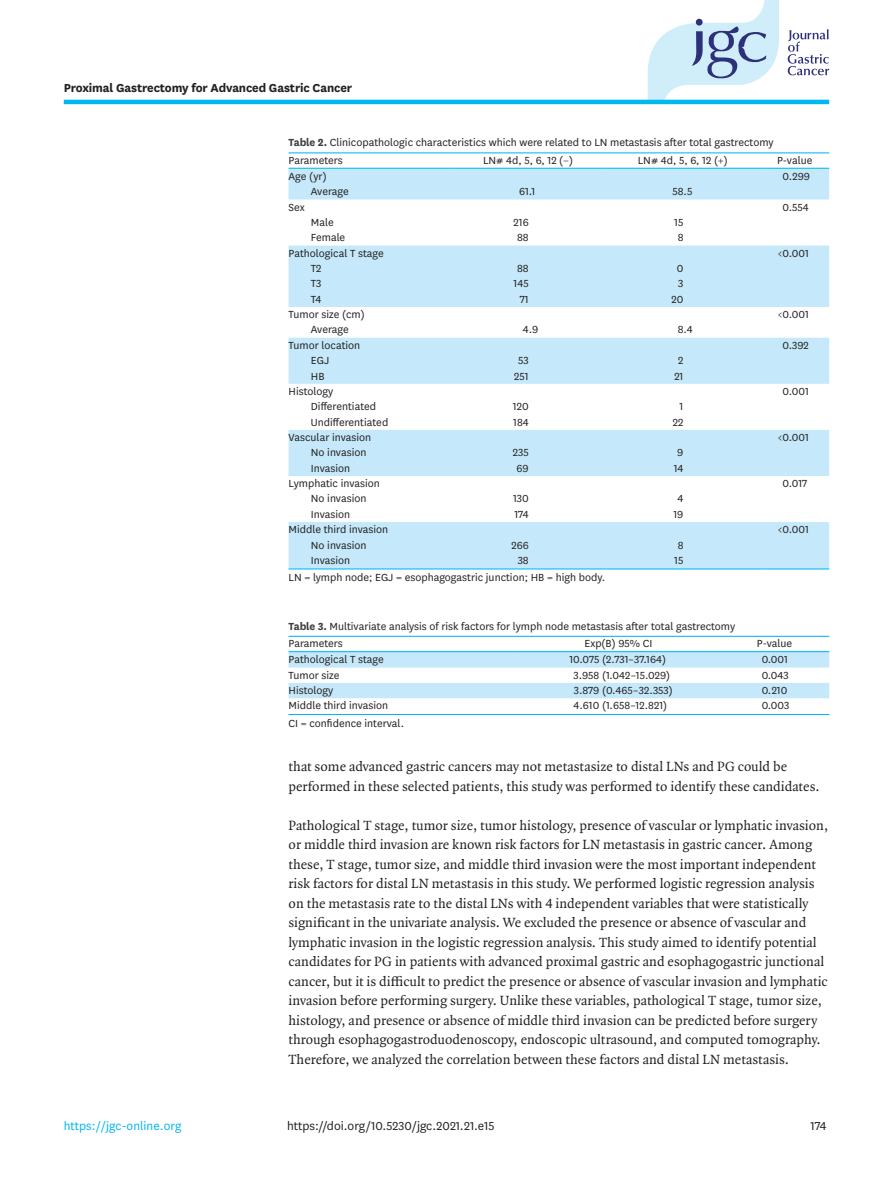
<style>
.page{position:relative;width:893px;height:1191px;background:#fff}
.page>*{position:absolute;margin:0;border:0;box-sizing:border-box;transform-origin:0 0}
.body_p{font:14.25px/19.5px "Quadraat OT";color:#231f20}
.alt-title-type{font:700 13.5px "National";letter-spacing:-.01em;color:#231f20}
.doi_running_footer{font:13.5px "National";color:#231f20}
.t1{font:13.5px "National";color:#00b8f0}
.tbody_entry{font:12px "National";color:#231f20}
.table-wrap_caption{font:12px "National";color:#231f20}
.thead_entry{font:12px "National";color:#231f20}
.table-wrap-foot_p_fi{font:12px "National";color:#231f20}
.s1{font-weight:700;color:#3e3e3f}
</style>
<div class="page">
<svg style="left:648px;top:0;width:131px;height:100px"></svg>
<svg style="left:788px;top:29px;width:41px;height:46px"></svg>
<hr style="left:64px;top:100px;width:765px;height:4px;background:#00b8f0">
<svg style="left:289px;top:169px;width:540px;height:399px;fill:#c5e9fa"></svg>
<svg style="left:289px;top:152px;width:22px;height:1px"></svg>
<hr style="left:311px;top:152px;width:140px;height:1px;background:#00b8f0">
<hr style="left:451px;top:152px;width:154px;height:1px;background:#00b8f0">
<hr style="left:605px;top:152px;width:155px;height:1px;background:#00b8f0">
<hr style="left:760px;top:152px;width:69px;height:1px;background:#00b8f0">
<svg style="left:289px;top:168px;width:22px;height:1px"></svg>
<hr style="left:311px;top:168px;width:140px;height:1px;background:#00b8f0">
<hr style="left:451px;top:168px;width:154px;height:1px;background:#00b8f0">
<hr style="left:605px;top:168px;width:155px;height:1px;background:#00b8f0">
<hr style="left:760px;top:168px;width:69px;height:1px;background:#00b8f0">
<svg style="left:289px;top:568px;width:22px;height:1px"></svg>
<hr style="left:311px;top:568px;width:140px;height:1px;background:#00b8f0">
<hr style="left:451px;top:568px;width:154px;height:1px;background:#00b8f0">
<hr style="left:605px;top:568px;width:155px;height:1px;background:#00b8f0">
<hr style="left:760px;top:568px;width:69px;height:1px;background:#00b8f0">
<svg style="left:289px;top:652px;width:540px;height:46px"></svg>
<hr style="left:289px;top:636px;width:228px;height:1px;background:#00b8f0">
<hr style="left:517px;top:636px;width:203px;height:1px;background:#00b8f0">
<hr style="left:720px;top:636px;width:109px;height:1px;background:#00b8f0">
<hr style="left:289px;top:651px;width:228px;height:1px;background:#00b8f0">
<hr style="left:517px;top:651px;width:203px;height:1px;background:#00b8f0">
<hr style="left:720px;top:651px;width:109px;height:1px;background:#00b8f0">
<hr style="left:289px;top:714px;width:228px;height:1px;background:#00b8f0">
<hr style="left:517px;top:714px;width:203px;height:1px;background:#00b8f0">
<hr style="left:720px;top:714px;width:109px;height:1px;background:#00b8f0">
<p class="alt-title-type" style="left:64px;top:78px;width:290px">Proximal Gastrectomy for Advanced Gastric Cancer</p>
<p class="table-wrap_caption" style="left:289px;top:135px;width:487px"><span class="s1">Table 2.</span> Clinicopathologic characteristics which were related to LN metastasis after total gastrectomy</p>
<p class="thead_entry" style="left:289px;top:152px;width:56px">Parameters</p>
<p class="thead_entry" style="left:483px;top:152px;width:92px">LN# 4d, 5, 6, 12 (−)</p>
<p class="thead_entry" style="left:638px;top:152px;width:92px">LN# 4d, 5, 6, 12 (+)</p>
<p class="thead_entry" style="left:777px;top:152px;width:37px">P-value</p>
<p class="tbody_entry" style="left:289px;top:168px;width:40px">Age (yr)</p>
<p class="tbody_entry" style="left:782px;top:168px;width:29px">0.299</p>
<p class="tbody_entry" style="left:311px;top:184px;width:39px">Average</p>
<p class="tbody_entry" style="left:519px;top:184px;width:18px">61.1</p>
<p class="tbody_entry" style="left:672px;top:184px;width:21px">58.5</p>
<p class="tbody_entry" style="left:289px;top:199px;width:18px">Sex</p>
<p class="tbody_entry" style="left:782px;top:199px;width:28px">0.554</p>
<p class="tbody_entry" style="left:311px;top:214px;width:24px">Male</p>
<p class="tbody_entry" style="left:514px;top:214px;width:17px">216</p>
<p class="tbody_entry" style="left:674px;top:214px;width:11px">15</p>
<p class="tbody_entry" style="left:311px;top:230px;width:36px">Female</p>
<p class="tbody_entry" style="left:517px;top:230px;width:13px">88</p>
<p class="tbody_entry" style="left:678px;top:230px;width:7px">8</p>
<p class="tbody_entry" style="left:289px;top:245px;width:97px">Pathological T stage</p>
<p class="tbody_entry" style="left:778px;top:245px;width:32px">&lt;0.001</p>
<p class="tbody_entry" style="left:311px;top:260px;width:12px">T2</p>
<p class="tbody_entry" style="left:517px;top:260px;width:13px">88</p>
<p class="tbody_entry" style="left:677px;top:260px;width:8px">0</p>
<p class="tbody_entry" style="left:311px;top:276px;width:12px">T3</p>
<p class="tbody_entry" style="left:514px;top:276px;width:17px">145</p>
<p class="tbody_entry" style="left:678px;top:276px;width:7px">3</p>
<p class="tbody_entry" style="left:311px;top:291px;width:12px">T4</p>
<p class="tbody_entry" style="left:520px;top:291px;width:11px">71</p>
<p class="tbody_entry" style="left:672px;top:291px;width:13px">20</p>
<p class="tbody_entry" style="left:289px;top:307px;width:78px">Tumor size (cm)</p>
<p class="tbody_entry" style="left:778px;top:307px;width:32px">&lt;0.001</p>
<p class="tbody_entry" style="left:311px;top:322px;width:39px">Average</p>
<p class="tbody_entry" style="left:523px;top:322px;width:17px">4.9</p>
<p class="tbody_entry" style="left:678px;top:322px;width:16px">8.4</p>
<p class="tbody_entry" style="left:289px;top:337px;width:73px">Tumor location</p>
<p class="tbody_entry" style="left:782px;top:337px;width:28px">0.392</p>
<p class="tbody_entry" style="left:311px;top:353px;width:20px">EGJ</p>
<p class="tbody_entry" style="left:518px;top:353px;width:12px">53</p>
<p class="tbody_entry" style="left:678px;top:353px;width:7px">2</p>
<p class="tbody_entry" style="left:311px;top:368px;width:15px">HB</p>
<p class="tbody_entry" style="left:514px;top:368px;width:16px">251</p>
<p class="tbody_entry" style="left:674px;top:368px;width:11px">21</p>
<p class="tbody_entry" style="left:289px;top:383px;width:46px">Histology</p>
<p class="tbody_entry" style="left:782px;top:383px;width:28px">0.001</p>
<p class="tbody_entry" style="left:311px;top:399px;width:67px">Differentiated</p>
<p class="tbody_entry" style="left:513px;top:399px;width:17px">120</p>
<p class="tbody_entry" style="left:680px;top:399px;width:5px">1</p>
<p class="tbody_entry" style="left:311px;top:414px;width:79px">Undifferentiated</p>
<p class="tbody_entry" style="left:513px;top:414px;width:17px">184</p>
<p class="tbody_entry" style="left:673px;top:414px;width:12px">22</p>
<p class="tbody_entry" style="left:289px;top:429px;width:84px">Vascular invasion</p>
<p class="tbody_entry" style="left:778px;top:429px;width:32px">&lt;0.001</p>
<p class="tbody_entry" style="left:311px;top:445px;width:57px">No invasion</p>
<p class="tbody_entry" style="left:513px;top:445px;width:17px">235</p>
<p class="tbody_entry" style="left:677px;top:445px;width:8px">9</p>
<p class="tbody_entry" style="left:311px;top:460px;width:41px">Invasion</p>
<p class="tbody_entry" style="left:516px;top:460px;width:14px">69</p>
<p class="tbody_entry" style="left:674px;top:460px;width:11px">14</p>
<p class="tbody_entry" style="left:289px;top:475px;width:93px">Lymphatic invasion</p>
<p class="tbody_entry" style="left:782px;top:475px;width:26px">0.017</p>
<p class="tbody_entry" style="left:311px;top:491px;width:57px">No invasion</p>
<p class="tbody_entry" style="left:513px;top:491px;width:17px">130</p>
<p class="tbody_entry" style="left:677px;top:491px;width:7px">4</p>
<p class="tbody_entry" style="left:311px;top:506px;width:41px">Invasion</p>
<p class="tbody_entry" style="left:514px;top:506px;width:16px">174</p>
<p class="tbody_entry" style="left:673px;top:506px;width:12px">19</p>
<p class="tbody_entry" style="left:289px;top:521px;width:101px">Middle third invasion</p>
<p class="tbody_entry" style="left:778px;top:521px;width:32px">&lt;0.001</p>
<p class="tbody_entry" style="left:311px;top:537px;width:57px">No invasion</p>
<p class="tbody_entry" style="left:511px;top:537px;width:19px">266</p>
<p class="tbody_entry" style="left:678px;top:537px;width:7px">8</p>
<p class="tbody_entry" style="left:311px;top:552px;width:41px">Invasion</p>
<p class="tbody_entry" style="left:518px;top:552px;width:13px">38</p>
<p class="tbody_entry" style="left:674px;top:552px;width:11px">15</p>
<p class="table-wrap-foot_p_fi" style="left:289px;top:570px;width:318px">LN = lymph node; EGJ = esophagogastric junction; HB = high body.</p>
<p class="table-wrap_caption" style="left:289px;top:618px;width:448px"><span class="s1">Table 3.</span> Multivariate analysis of risk factors for lymph node metastasis after total gastrectomy</p>
<p class="thead_entry" style="left:289px;top:636px;width:56px">Parameters</p>
<p class="thead_entry" style="left:584px;top:636px;width:69px">Exp(B) 95% CI</p>
<p class="thead_entry" style="left:757px;top:636px;width:37px">P-value</p>
<p class="tbody_entry" style="left:289px;top:652px;width:97px">Pathological T stage</p>
<p class="tbody_entry" style="left:569px;top:652px;width:98px">10.075 (2.731–37.164)</p>
<p class="tbody_entry" style="left:762px;top:652px;width:28px">0.001</p>
<p class="tbody_entry" style="left:289px;top:667px;width:52px">Tumor size</p>
<p class="tbody_entry" style="left:574px;top:667px;width:98px">3.958 (1.042–15.029)</p>
<p class="tbody_entry" style="left:762px;top:667px;width:29px">0.043</p>
<p class="tbody_entry" style="left:289px;top:682px;width:46px">Histology</p>
<p class="tbody_entry" style="left:574px;top:682px;width:100px">3.879 (0.465–32.353)</p>
<p class="tbody_entry" style="left:762px;top:682px;width:27px">0.210</p>
<p class="tbody_entry" style="left:289px;top:698px;width:101px">Middle third invasion</p>
<p class="tbody_entry" style="left:574px;top:698px;width:95px">4.610 (1.658–12.821)</p>
<p class="tbody_entry" style="left:762px;top:698px;width:29px">0.003</p>
<p class="table-wrap-foot_p_fi" style="left:289px;top:715px;width:117px">CI = confidence interval.</p>
<p class="body_p" style="left:289px;top:757px;width:532px">that some advanced gastric cancers may not metastasize to distal LNs and PG could be performed in these selected patients, this study was performed to identify these candidates.</p>
<p class="body_p" style="left:289px;top:815px;width:541px">Pathological T stage, tumor size, tumor histology, presence of vascular or lymphatic invasion, or middle third invasion are known risk factors for LN metastasis in gastric cancer. Among these, T stage, tumor size, and middle third invasion were the most important independent risk factors for distal LN metastasis in this study. We performed logistic regression analysis on the metastasis rate to the distal LNs with 4 independent variables that were statistically significant in the univariate analysis. We excluded the presence or absence of vascular and lymphatic invasion in the logistic regression analysis. This study aimed to identify potential candidates for PG in patients with advanced proximal gastric and esophagogastric junctional cancer, but it is difficult to predict the presence or absence of vascular invasion and lymphatic invasion before performing surgery. Unlike these variables, pathological T stage, tumor size, histology, and presence or absence of middle third invasion can be predicted before surgery through esophagogastroduodenoscopy, endoscopic ultrasound, and computed tomography.<br>Therefore, we analyzed the correlation between these factors and distal LN metastasis.</p>
<p class="t1" style="left:64px;top:1116px;width:119px">https://jgc-online.org</p>
<p class="doi_running_footer" style="left:287px;top:1116px;width:209px">https://doi.org/10.5230/jgc.2021.21.e15</p>
<p class="doi_running_footer" style="left:810px;top:1116px;width:18px">174</p>
</div>
